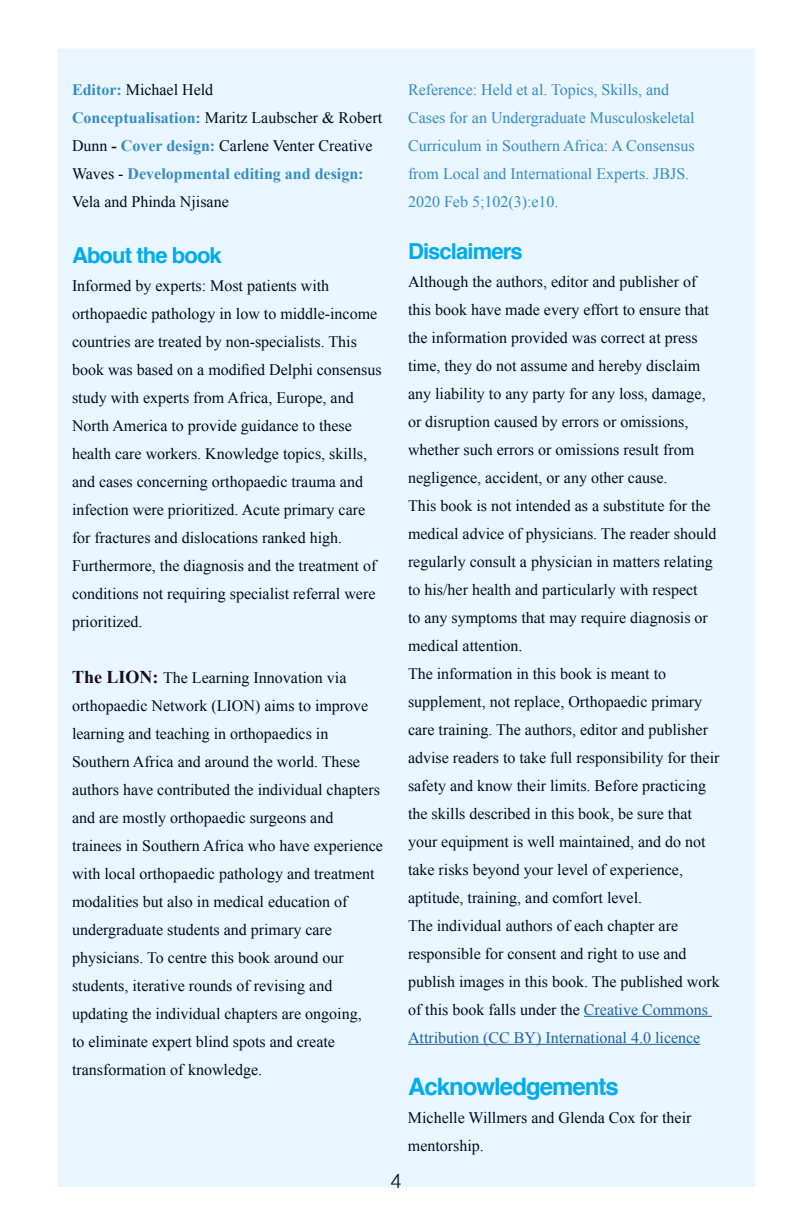
<style>
.page{position:relative;width:792px;height:1224px;background:#fff}
.page>*{position:absolute;margin:0;border:0;box-sizing:border-box;transform-origin:0 0}
.t1{font:700 24px "Helvetica";letter-spacing:-.04em;color:#00aeef}
.t2{font:700 22px "Helvetica";letter-spacing:-.04em;color:#00aeef}
.t3{font:300 20px "Helvetica";color:#000}
.t4{font:16px/28px "Times New Roman";color:#000}
.t5{font:16px/28px "Times New Roman";color:#3b8cbf}
.s1{font-weight:700;color:#3b8cbf}
.s2{font-weight:700}
.s3{font-weight:700;font-size:18px;color:#1c0105}
.s4{color:#215e9e}
.s5{color:#fff}
</style>
<div class="page">
<div style="left:53px;top:45px;width:706px;height:1146px;background:#e9f5ff;border:4px solid #fff"></div>
<p class="t4" style="left:72px;top:75px;width:312px"><span class="s1">Editor:</span> Michael Held<br><span class="s1">Conceptualisation:</span> Maritz Laubscher &amp; Robert Dunn <span class="s2">-</span> <span class="s1">Cover design:</span> Carlene Venter Creative Waves - <span class="s1">Developmental editing and design:<br></span>Vela and Phinda Njisane</p>
<h2 class="t2" style="left:72px;top:237px;width:151px">About the book</h2>
<p class="t4" style="left:72px;top:271px;width:311px">Informed by experts: Most patients with orthopaedic pathology in low to middle-income countries are treated by non-specialists. This book was based on a modified Delphi consensus study with experts from Africa, Europe, and North America to provide guidance to these health care workers. Knowledge topics, skills, and cases concerning orthopaedic trauma and infection were prioritized. Acute primary care for fractures and dislocations ranked high.<br>Furthermore, the diagnosis and the treatment of conditions not requiring specialist referral were prioritized.</p>
<p class="t4" style="left:72px;top:663px;width:313px"><span class="s3">The LION:</span> The Learning Innovation via orthopaedic Network (LION) aims to improve learning and teaching in orthopaedics in Southern Africa and around the world. These authors have contributed the individual chapters and are mostly orthopaedic surgeons and trainees in Southern Africa who have experience with local orthopaedic pathology and treatment modalities but also in medical education of undergraduate students and primary care physicians. To centre this book around our students, iterative rounds of revising and updating the individual chapters are ongoing,<br>to eliminate expert blind spots and create transformation of knowledge.</p>
<p class="t5" style="left:408px;top:75px;width:288px">Reference: Held et al. Topics, Skills, and Cases for an Undergraduate Musculoskeletal Curriculum in Southern Africa: A Consensus from Local and International Experts. JBJS.<br>2020 Feb 5;102(3):e10.</p>
<h2 class="t2" style="left:408px;top:233px;width:116px">Disclaimers</h2>
<p class="t4" style="left:408px;top:267px;width:313px">Although the authors, editor and publisher of this book have made every effort to ensure that the information provided was correct at press time, they do not assume and hereby disclaim any liability to any party for any loss, damage, or disruption caused by errors or omissions, whether such errors or omissions result from negligence, accident, or any other cause.<br>This book is not intended as a substitute for the medical advice of physicians. The reader should regularly consult a physician in matters relating to his/her health and particularly with respect<br>to any symptoms that may require diagnosis or medical attention.<br>The information in this book is meant to supplement, not replace, Orthopaedic primary care training. The authors, editor and publisher advise readers to take full responsibility for their safety and know their limits. Before practicing the skills described in this book, be sure that your equipment is well maintained, and do not take risks beyond your level of experience, aptitude, training, and comfort level.<br>The individual authors of each chapter are responsible for consent and right to use and publish images in this book. The published work of this book falls under the <span class="s4">Creative Commons Attribution (CC BY) International 4.0 licence</span><span class="s5">.</span></p>
<h1 class="t1" style="left:408px;top:1067px;width:212px">Acknowledgements</h1>
<p class="t4" style="left:408px;top:1103px;width:285px">Michelle Willmers and Glenda Cox for their mentorship.</p>
<p class="t3" style="left:390px;top:1164px;width:13px">4</p>
</div>
